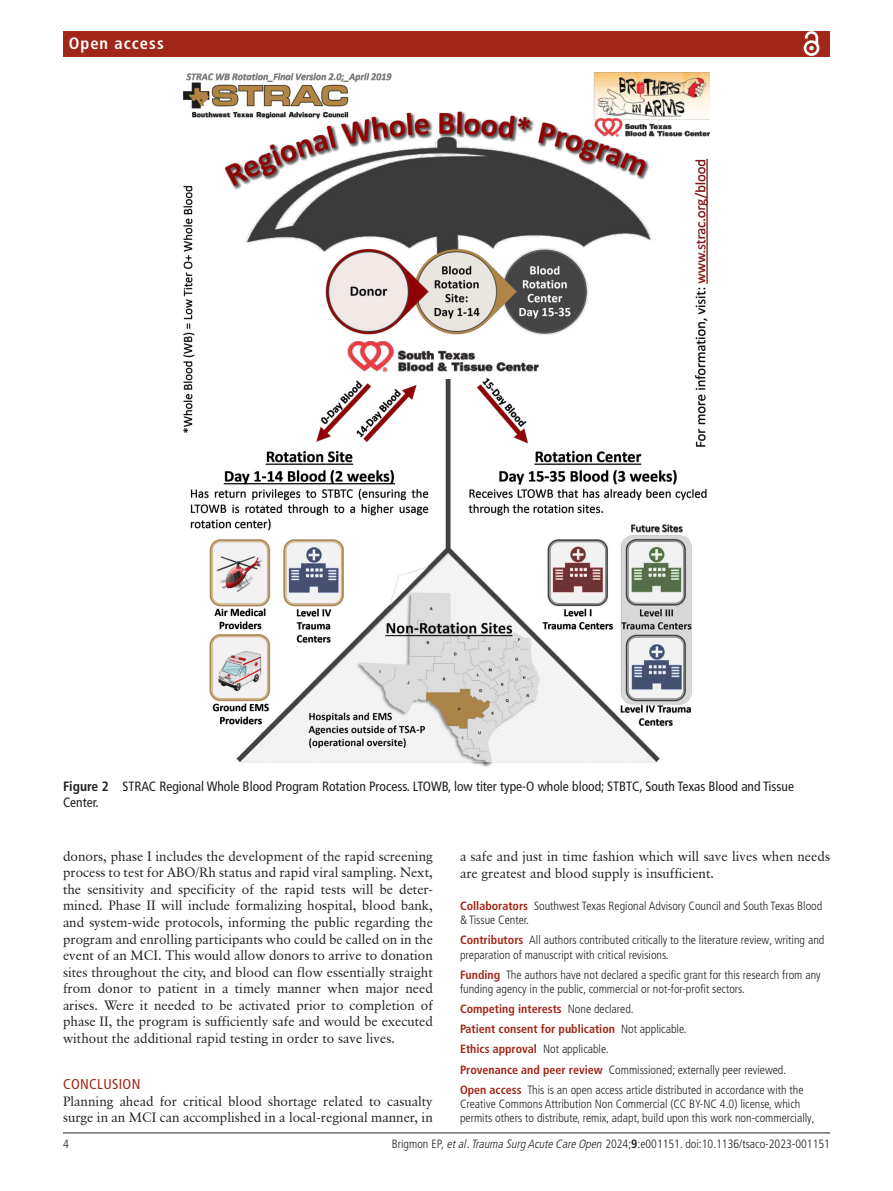
<style>
.page{position:relative;width:893px;height:1191px;background:#fff}
.page>*{position:absolute;margin:0;border:0;box-sizing:border-box;transform-origin:0 0}
.t1{font:700 condensed 16.5px "Frutiger LT Std";letter-spacing:.065em;color:#fff}
.t2{font:condensed 14.25px "Frutiger LT Pro";letter-spacing:.025em;color:#a12618}
.t3{font:13.5px/16.5px "Classical Garamond BT";color:#231f20}
.t4{font:condensed 13.5px/16.5px "Frutiger LT Pro";color:#231f20}
.t5{font:300 condensed 12px/14.1px "Frutiger LT Pro";color:#231f20}
.s1{font-weight:700}
.s2{font-weight:700;color:#a12618}
.s3{font-style:italic}
</style>
<div class="page">
<hr style="left:63px;top:1132px;width:767px;height:1px;background:#231f20">
<div style="left:63px;top:31px;width:767px;height:25px;background:#a12618"></div>
<svg style="left:802px;top:31px;width:19px;height:26px"></svg>
<img style="left:183px;top:72px;width:526px;height:694px">
<p class="t1" style="left:69px;top:34px;width:97px">Open access</p>
<p class="t4" style="left:63px;top:778px;width:733px"><span class="s1">Figure 2</span> STRAC Regional Whole Blood Program Rotation Process. LTOWB, low titer type-O whole blood; STBTC, South Texas Blood and Tissue<br>Center.</p>
<p class="t3" style="left:63px;top:847px;width:371px;text-align:justify">donors, phase I includes the development of the rapid screening process to test for ABO/Rh status and rapid viral sampling. Next, the sensitivity and specificity of the rapid tests will be deter&shy;mined. Phase II will include formalizing hospital, blood bank, and system-wide protocols, informing the public regarding the program and enrolling participants who could be called on in the event of an MCI. This would allow donors to arrive to donation sites throughout the city, and blood can flow essentially straight from donor to patient in a timely manner when major need arises. Were it needed to be activated prior to completion of phase II, the program is sufficiently safe and would be executed without the additional rapid testing in order to save lives.</p>
<p class="t2" style="left:63px;top:1075px;width:79px">CONCLUSION</p>
<p class="t3" style="left:63px;top:1092px;width:371px">Planning ahead for critical blood shortage related to casualty surge in an MCI can accomplished in a local-regional manner, in</p>
<p class="t3" style="left:460px;top:847px;width:371px;line-height:17.1px">a safe and just in time fashion which will save lives when needs are greatest and blood supply is insufficient.</p>
<p class="t5" style="left:460px;top:899px;width:364px"><span class="s2">Collaborators</span> Southwest Texas Regional Advisory Council and South Texas Blood &amp; Tissue Center.</p>
<p class="t5" style="left:460px;top:933px;width:366px"><span class="s2">Contributors</span> All authors contributed critically to the literature review, writing and preparation of manuscript with critical revisions.</p>
<p class="t5" style="left:460px;top:967px;width:362px"><span class="s2">Funding</span> The authors have not declared a specific grant for this research from any funding agency in the public, commercial or not-for-profit sectors.</p>
<p class="t5" style="left:460px;top:999px;width:345px;line-height:20.1px"><span class="s2">Competing interests</span> None declared.<br><span class="s2">Patient consent for publication</span> Not applicable.<br><span class="s2">Ethics approval</span> Not applicable.<br><span class="s2">Provenance and peer review</span> Commissioned; externally peer reviewed.<br><span class="s2">Open access</span> This is an open access article distributed in accordance with the</p>
<p class="t5" style="left:460px;top:1096px;width:356px">Creative Commons Attribution Non Commercial (CC BY-NC 4.0) license, which permits others to distribute, remix, adapt, build upon this work non-commercially,</p>
<p class="t5" style="left:63px;top:1136px;width:7px">4</p>
<p class="t5" style="left:392px;top:1136px;width:440px">Brigmon EP<span class="s3">, et al</span>. <span class="s3">Trauma Surg Acute Care Open</span> 2024;<span class="s1">9</span>:e001151. doi:10.1136/tsaco-2023-001151</p>
</div>
